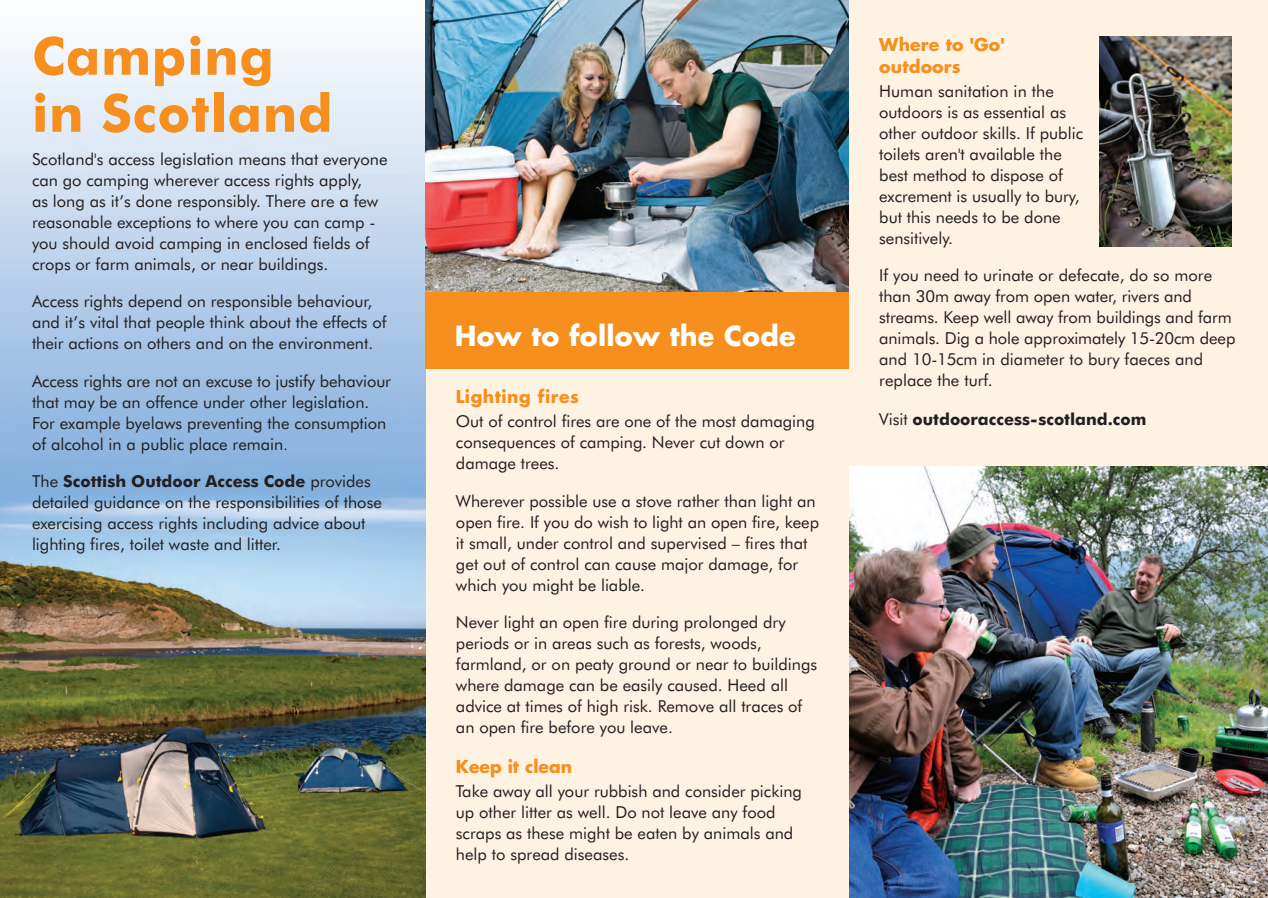
<style>
.page{position:relative;width:1268px;height:898px;background:#fff}
.page>*{position:absolute;margin:0;border:0;box-sizing:border-box;transform-origin:0 0}
.t1{font:700 52.5px/57px "Futura BT";letter-spacing:.015em;color:#f68f1e}
.t2{font:700 27px "Futura";letter-spacing:.01em;color:#fff}
.t3{font:700 17.25px/21.8px "Futura";letter-spacing:.01em;color:#f68f1e}
.t4{font:700 17.25px "Futura";letter-spacing:.03em;color:#f68f1e}
.t5{font:16.5px/21px "Futura BT";color:#231f20}
.t6{font:700 16.5px "Futura BT";color:#231f20}
.s1{font-size:15px}
.s2{font-weight:700}
.s3{font-weight:400}
</style>
<div class="page">
<img style="left:0;top:0;width:1268px;height:898px">
<h1 class="t1" style="left:32px;top:32px;width:302px">Camping in Scotland</h1>
<p class="t5" style="left:32px;top:150px;width:357px">Scotland's access legislation means that everyone can go camping wherever access rights apply,<br>as long as it’s done responsibly. There are a few reasonable exceptions to where you can camp - you should avoid camping in enclosed fields of crops or farm animals, or near buildings.</p>
<p class="t5" style="left:32px;top:292px;width:356px">Access rights depend on responsible behaviour, and it’s vital that people think about the effects of their actions on others and on the environment.</p>
<p class="t5" style="left:32px;top:372px;width:361px">Access rights are not an excuse to justify behaviour that may be an offence under other legislation.<br>For example byelaws preventing the consumption of alcohol in a public place remain<span class="s1">.</span></p>
<p class="t5" style="left:32px;top:472px;width:351px">The <span class="s2">Scottish Outdoor Access Code</span> provides detailed guidance on the responsibilities of those exercising access rights including advice about lighting fires, toilet waste and litter.</p>
<h2 class="t2" style="left:455px;top:324px;width:342px">How to follow the Code</h2>
<p class="t4" style="left:456px;top:389px;width:125px">Lighting fires</p>
<p class="t5" style="left:456px;top:412px;width:360px">Out of control fires are one of the most damaging consequences of camping. Never cut down or damage trees.</p>
<p class="t5" style="left:456px;top:492px;width:365px">Wherever possible use a stove rather than light an open fire. If you do wish to light an open fire, keep it small, under control and supervised – fires that get out of control can cause major damage, for which you might be liable.</p>
<p class="t5" style="left:456px;top:613px;width:363px">Never light an open fire during prolonged dry periods or in areas such as forests, woods, farmland, or on peaty ground or near to buildings where damage can be easily caused. Heed all advice at times of high risk. Remove all traces of an open fire before you leave.</p>
<p class="t3" style="left:456px;top:757px;width:118px">Keep it clean</p>
<p class="t5" style="left:456px;top:782px;width:348px">Take away all your rubbish and consider picking up other litter as well. Do not leave any food scraps as these might be eaten by animals and help to spread diseases.</p>
<p class="t3" style="left:879px;top:35px;width:127px">Where to 'Go' outdoors</p>
<p class="t5" style="left:879px;top:82px;width:205px">Human sanitation in the outdoors is as essential as other outdoor skills. If public toilets aren't available the best method to dispose of excrement is usually to bury, but this needs to be done sensitively.</p>
<p class="t5" style="left:879px;top:266px;width:358px">If you need to urinate or defecate, do so more than 30m away from open water, rivers and streams. Keep well away from buildings and farm animals. Dig a hole approximately 15-20cm deep and 10-15cm in diameter to bury faeces and replace the turf.</p>
<p class="t6" style="left:879px;top:413px;width:269px"><span class="s3">Visit</span> outdooraccess-scotland.com</p>
</div>
